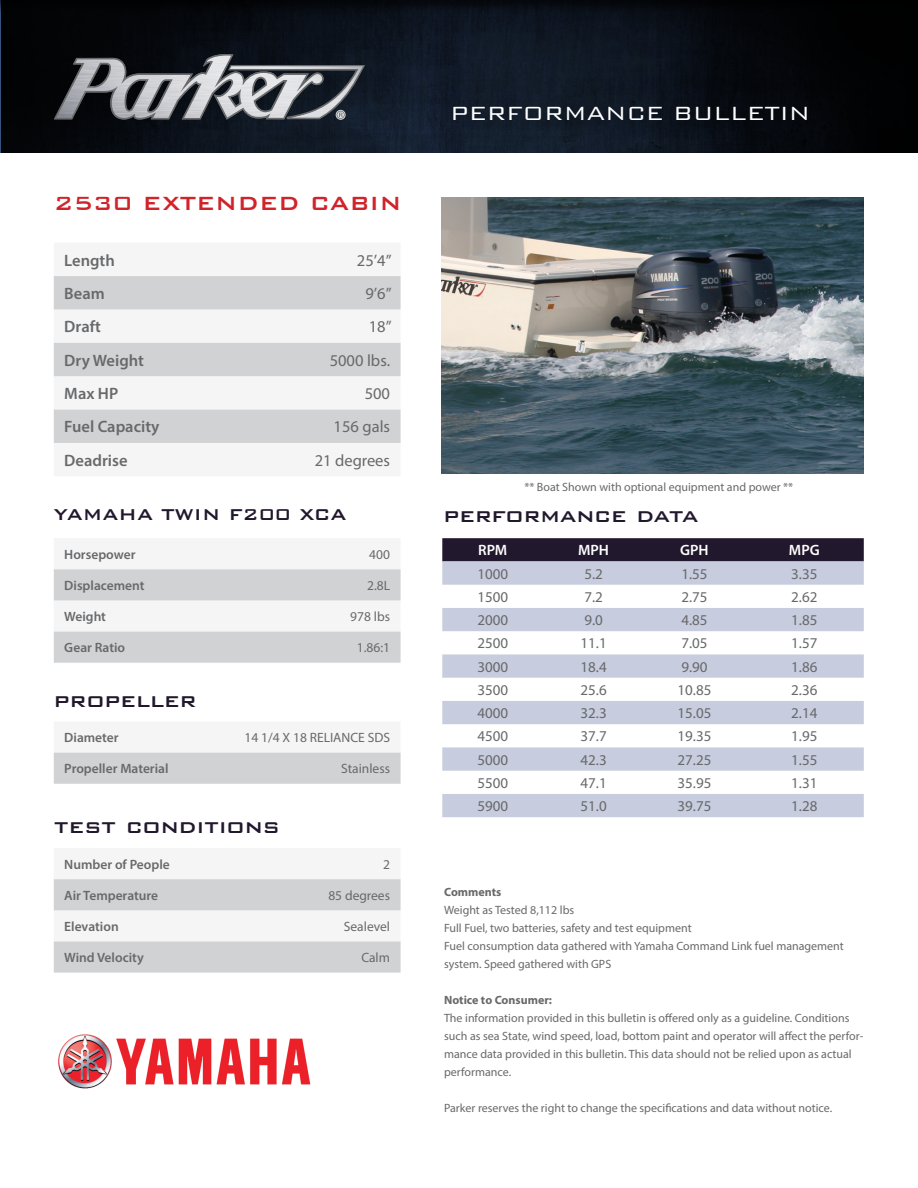
<style>
.page{position:relative;width:918px;height:1188px;background:#fff}
.page>*{position:absolute;margin:0;border:0;box-sizing:border-box;transform-origin:0 0}
.t1{font:500 25.5px "Bank Gothic BT";color:#22182d}
.t2{font:300 25.5px "Bank Gothic BT";color:#fff}
.t3{font:500 25.5px "Bank Gothic BT";color:#d1232a}
.t4{font:500 21px "Bank Gothic BT";color:#22182d}
.t5{font:600 16.5px "Myriad Pro";color:#68696a}
.t6{font:16.5px "Myriad Pro";color:#68696a}
.t7{font:15px "Myriad Pro";color:#68696a}
.t8{font:600 15px "Myriad Pro";color:#fff}
.t9{font:600 13.5px "Myriad Pro";color:#68696a}
.t10{font:13.5px "Myriad Pro";color:#68696a}
.t11{font:12px/18px "Myriad Pro";color:#68696a}
.t12{font:700 12px "Myriad Pro";color:#68696a}
</style>
<div class="page">
<div style="left:0;top:0;width:918px;height:153px;background:#231f20;opacity:.75"></div>
<svg style="left:54px;top:54px;width:311px;height:66px;background:#5f6268"></svg>
<svg style="left:54px;top:276px;width:347px;height:167px;fill:#d1d2d4"></svg>
<svg style="left:54px;top:879px;width:347px;height:94px"></svg>
<svg style="left:54px;top:569px;width:347px;height:94px"></svg>
<div style="left:54px;top:752px;width:347px;height:32px;background:#d1d2d4"></div>
<img style="left:442px;top:197px;width:421px;height:276px">
<div style="left:442px;top:538px;width:422px;height:23px;background:#22182d"></div>
<svg style="left:442px;top:561px;width:422px;height:256px;fill:#c7ccde"></svg>
<img style="left:58px;top:1034px;width:253px;height:55px">
<h1 class="t3" style="left:54px;top:189px;width:349px">2530 EXTENDED CABIN</h1>
<h3 class="t5" style="left:64px;top:250px;width:52px">Length</h3>
<h3 class="t6" style="left:357px;top:250px;width:36px">25’4”</h3>
<h3 class="t5" style="left:64px;top:283px;width:42px">Beam</h3>
<h3 class="t6" style="left:365px;top:283px;width:28px">9’6”</h3>
<h3 class="t5" style="left:64px;top:316px;width:38px">Draft</h3>
<h3 class="t6" style="left:369px;top:317px;width:24px">18”</h3>
<h3 class="t5" style="left:64px;top:350px;width:81px">Dry Weight</h3>
<h3 class="t6" style="left:330px;top:350px;width:62px">5000 lbs.</h3>
<h3 class="t5" style="left:64px;top:383px;width:55px">Max HP</h3>
<h3 class="t6" style="left:365px;top:383px;width:27px">500</h3>
<h3 class="t5" style="left:64px;top:416px;width:97px">Fuel Capacity</h3>
<h3 class="t6" style="left:334px;top:417px;width:58px">156 gals</h3>
<h3 class="t5" style="left:64px;top:450px;width:65px">Deadrise</h3>
<h3 class="t6" style="left:315px;top:450px;width:77px">21 degrees</h3>
<h2 class="t4" style="left:54px;top:503px;width:294px">YAMAHA TWIN F200 XCA</h2>
<p class="t9" style="left:64px;top:546px;width:73px">Horsepower</p>
<p class="t10" style="left:369px;top:546px;width:22px">400</p>
<p class="t9" style="left:64px;top:577px;width:82px">Displacement</p>
<p class="t10" style="left:367px;top:577px;width:25px">2.8L</p>
<p class="t9" style="left:64px;top:608px;width:43px">Weight</p>
<p class="t10" style="left:350px;top:608px;width:41px">978 lbs</p>
<p class="t9" style="left:64px;top:639px;width:62px">Gear Ratio</p>
<p class="t10" style="left:357px;top:639px;width:35px">1.86:1</p>
<h1 class="t1" style="left:54px;top:686px;width:144px">propeller</h1>
<p class="t9" style="left:64px;top:729px;width:56px">Diameter</p>
<p class="t10" style="left:244px;top:729px;width:147px">14 1/4 X 18 RELIANCE SDS</p>
<p class="t9" style="left:64px;top:760px;width:106px">Propeller Material</p>
<p class="t10" style="left:341px;top:760px;width:50px">Stainless</p>
<h1 class="t1" style="left:54px;top:812px;width:228px">test conditions</h1>
<p class="t9" style="left:64px;top:856px;width:107px">Number of People</p>
<p class="t10" style="left:383px;top:856px;width:8px">2</p>
<p class="t9" style="left:64px;top:887px;width:95px">Air Temperature</p>
<p class="t10" style="left:328px;top:887px;width:63px">85 degrees</p>
<p class="t9" style="left:64px;top:918px;width:56px">Elevation</p>
<p class="t10" style="left:344px;top:918px;width:48px">Sealevel</p>
<p class="t9" style="left:64px;top:949px;width:81px">Wind Velocity</p>
<p class="t10" style="left:361px;top:949px;width:30px">Calm</p>
<h1 class="t2" style="left:450px;top:99px;width:362px">PERFORMANCE BULLETIN</h1>
<p class="t11" style="left:524px;top:478px;width:270px">** Boat Shown with optional equipment and power **</p>
<h1 class="t1" style="left:443px;top:501px;width:256px">performance data</h1>
<p class="t8" style="left:478px;top:541px;width:31px">RPM</p>
<p class="t8" style="left:578px;top:541px;width:32px">MPH</p>
<p class="t8" style="left:680px;top:541px;width:30px">GPH</p>
<p class="t8" style="left:789px;top:541px;width:32px">MPG</p>
<p class="t7" style="left:477px;top:564px;width:32px">1000</p>
<p class="t7" style="left:584px;top:564px;width:20px">5.2</p>
<p class="t7" style="left:681px;top:564px;width:28px">1.55</p>
<p class="t7" style="left:791px;top:564px;width:28px">3.35</p>
<p class="t7" style="left:477px;top:588px;width:32px">1500</p>
<p class="t7" style="left:584px;top:588px;width:20px">7.2</p>
<p class="t7" style="left:681px;top:588px;width:28px">2.75</p>
<p class="t7" style="left:791px;top:588px;width:28px">2.62</p>
<p class="t7" style="left:477px;top:611px;width:32px">2000</p>
<p class="t7" style="left:584px;top:611px;width:20px">9.0</p>
<p class="t7" style="left:681px;top:611px;width:28px">4.85</p>
<p class="t7" style="left:791px;top:611px;width:28px">1.85</p>
<p class="t7" style="left:477px;top:634px;width:32px">2500</p>
<p class="t7" style="left:581px;top:634px;width:28px">11.1</p>
<p class="t7" style="left:681px;top:634px;width:28px">7.05</p>
<p class="t7" style="left:791px;top:634px;width:28px">1.57</p>
<p class="t7" style="left:477px;top:657px;width:32px">3000</p>
<p class="t7" style="left:581px;top:657px;width:28px">18.4</p>
<p class="t7" style="left:681px;top:657px;width:28px">9.90</p>
<p class="t7" style="left:791px;top:657px;width:28px">1.86</p>
<p class="t7" style="left:477px;top:681px;width:32px">3500</p>
<p class="t7" style="left:581px;top:681px;width:28px">25.6</p>
<p class="t7" style="left:678px;top:681px;width:35px">10.85</p>
<p class="t7" style="left:791px;top:681px;width:28px">2.36</p>
<p class="t7" style="left:477px;top:704px;width:32px">4000</p>
<p class="t7" style="left:581px;top:704px;width:28px">32.3</p>
<p class="t7" style="left:678px;top:704px;width:35px">15.05</p>
<p class="t7" style="left:791px;top:704px;width:28px">2.14</p>
<p class="t7" style="left:477px;top:727px;width:32px">4500</p>
<p class="t7" style="left:581px;top:727px;width:28px">37.7</p>
<p class="t7" style="left:678px;top:727px;width:35px">19.35</p>
<p class="t7" style="left:791px;top:727px;width:28px">1.95</p>
<p class="t7" style="left:477px;top:750px;width:32px">5000</p>
<p class="t7" style="left:581px;top:750px;width:28px">42.3</p>
<p class="t7" style="left:678px;top:750px;width:35px">27.25</p>
<p class="t7" style="left:791px;top:750px;width:28px">1.55</p>
<p class="t7" style="left:477px;top:774px;width:32px">5500</p>
<p class="t7" style="left:581px;top:774px;width:28px">47.1</p>
<p class="t7" style="left:678px;top:774px;width:35px">35.95</p>
<p class="t7" style="left:791px;top:774px;width:28px">1.31</p>
<p class="t7" style="left:477px;top:797px;width:32px">5900</p>
<p class="t7" style="left:581px;top:797px;width:28px">51.0</p>
<p class="t7" style="left:678px;top:797px;width:35px">39.75</p>
<p class="t7" style="left:791px;top:797px;width:28px">1.28</p>
<p class="t12" style="left:444px;top:884px;width:59px">Comments</p>
<p class="t11" style="left:444px;top:901px;width:401px">Weight as Tested 8,112 lbs<br>Full Fuel, two batteries, safety and test equipment<br>Fuel consumption data gathered with Yamaha Command Link fuel management system. Speed gathered with GPS</p>
<p class="t12" style="left:444px;top:992px;width:109px">Notice to Consumer:</p>
<p class="t11" style="left:444px;top:1009px;width:421px">The information provided in this bulletin is offered only as a guideline. Conditions such as sea State, wind speed, load, bottom paint and operator will affect the perfor&shy;mance data provided in this bulletin. This data should not be relied upon as actual performance.</p>
<p class="t11" style="left:444px;top:1099px;width:390px">Parker reserves the right to change the specifications and data without notice.</p>
</div>
